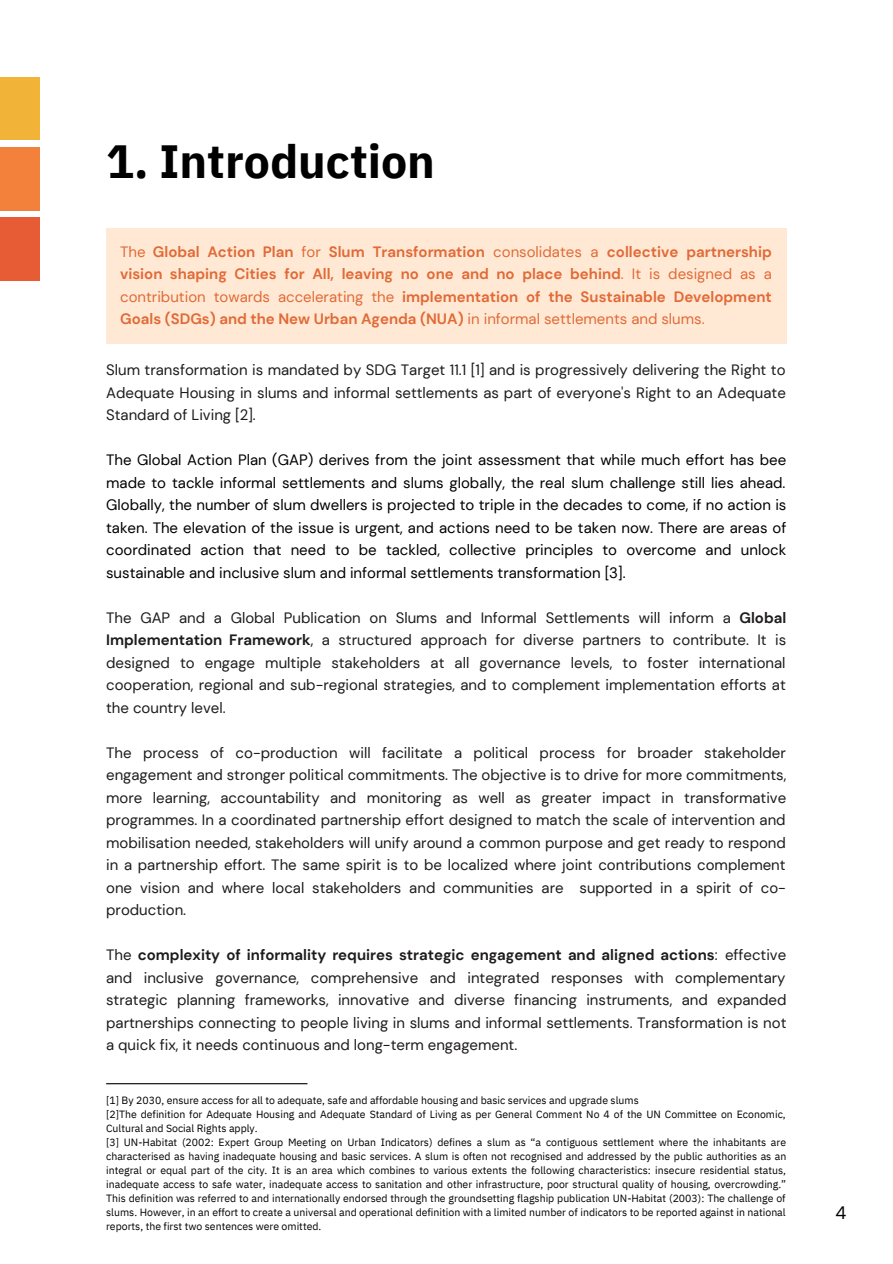
<style>
.page{position:relative;width:893px;height:1264px;background:#fff}
.page>*{position:absolute;margin:0;border:0;box-sizing:border-box;transform-origin:0 0}
.t1{font:700 46.5px "IBM Plex Sans";color:#000}
.t2{font:18px "DM Sans";color:#000}
.t3{font:15px/22.5px "DM Sans";color:#1e1b1c;text-align:justify}
.t4{font:15px/22.5px "DM Sans";color:#000;text-align:justify}
.t5{font:700 15px/22.5px "DM Sans";color:#e16a37;text-align:justify}
.t6{font:10.5px/14px "IBM Plex Sans";color:#000}
.s1{font-weight:400}
.s2{font-weight:700}
</style>
<div class="page">
<div style="left:106px;top:228px;width:680px;height:115px;background:#ffe9d5"></div>
<div style="left:0;top:218px;width:39px;height:63px;background:#e75c34"></div>
<div style="left:0;top:147px;width:39px;height:63px;background:#f4813b"></div>
<div style="left:0;top:77px;width:39px;height:63px;background:#f1b439"></div>
<hr style="left:106px;top:1083px;width:201px;height:1px;background:#000">
<p class="t1" style="left:106px;top:130px;width:330px">1. Introduction</p>
<p class="t5" style="left:120px;top:240px;width:653px"><span class="s1">The</span> Global Action Plan <span class="s1">for</span> Slum Transformation <span class="s1">consolidates a</span> collective partnership vision shaping Cities for All, leaving no one and no place behind<span class="s1">. It is designed as a contribution towards accelerating the</span> implementation of the Sustainable Development Goals (SDGs) and the New Urban Agenda (NUA) <span class="s1">in informal settlements and slums.</span></p>
<p class="t3" style="left:106px;top:359px;width:681px">Slum transformation is mandated by SDG Target 11.1 [1] and is progressively delivering the Right to Adequate Housing in slums and informal settlements as part of everyone's Right to an Adequate Standard of Living [2].</p>
<p class="t4" style="left:106px;top:449px;width:681px">The Global Action Plan (GAP) derives from the joint assessment that while much effort has bee made to tackle informal settlements and slums globally, the real slum challenge still lies ahead.<br>Globally, the number of slum dwellers is projected to triple in the decades to come, if no action is taken. The elevation of the issue is urgent, and actions need to be taken now. There are areas of coordinated action that need to be tackled, collective principles to overcome and unlock sustainable and inclusive slum and informal settlements transformation [3].</p>
<p class="t3" style="left:106px;top:606px;width:681px">The GAP and a Global Publication on Slums and Informal Settlements will inform a <span class="s2">Global Implementation Framework</span>, a structured approach for diverse partners to contribute. It is designed to engage multiple stakeholders at all governance levels, to foster international cooperation, regional and sub-regional strategies, and to complement implementation efforts at the country level.</p>
<p class="t3" style="left:106px;top:741px;width:681px">The process of co-production will facilitate a political process for broader stakeholder engagement and stronger political commitments. The objective is to drive for more commitments, more learning, accountability and monitoring as well as greater impact in transformative programmes. In a coordinated partnership effort designed to match the scale of intervention and mobilisation needed, stakeholders will unify around a common purpose and get ready to respond in a partnership effort. The same spirit is to be localized where joint contributions complement one vision and where local stakeholders and communities are supported in a spirit of co&shy;production.</p>
<p class="t3" style="left:106px;top:943px;width:682px">The <span class="s2">complexity of informality requires strategic engagement and aligned actions</span>: effective and inclusive governance, comprehensive and integrated responses with complementary strategic planning frameworks, innovative and diverse financing instruments, and expanded partnerships connecting to people living in slums and informal settlements. Transformation is not a quick fix, it needs continuous and long-term engagement.</p>
<p class="t6" style="left:106px;top:1092px;width:534px">[1] By 2030, ensure access for all to adequate, safe and affordable housing and basic services and upgrade slums</p>
<p class="t6" style="left:106px;top:1106px;width:681px">[2]The definition for Adequate Housing and Adequate Standard of Living as per General Comment No 4 of the UN Committee on Economic,<br>Cultural and Social Rights apply.</p>
<p class="t6" style="left:106px;top:1134px;width:681px;text-align:justify">[3] UN-Habitat (2002: Expert Group Meeting on Urban Indicators) defines a slum as “a contiguous settlement where the inhabitants are characterised as having inadequate housing and basic services. A slum is often not recognised and addressed by the public authorities as an integral or equal part of the city. It is an area which combines to various extents the following characteristics: insecure residential status, inadequate access to safe water, inadequate access to sanitation and other infrastructure, poor structural quality of housing, overcrowding.” This definition was referred to and internationally endorsed through the groundsetting flagship publication UN-Habitat (2003): The challenge of slums. However, in an effort to create a universal and operational definition with a limited number of indicators to be reported against in national reports, the first two sentences were omitted.</p>
<p class="t2" style="left:835px;top:1200px;width:12px">4</p>
</div>
